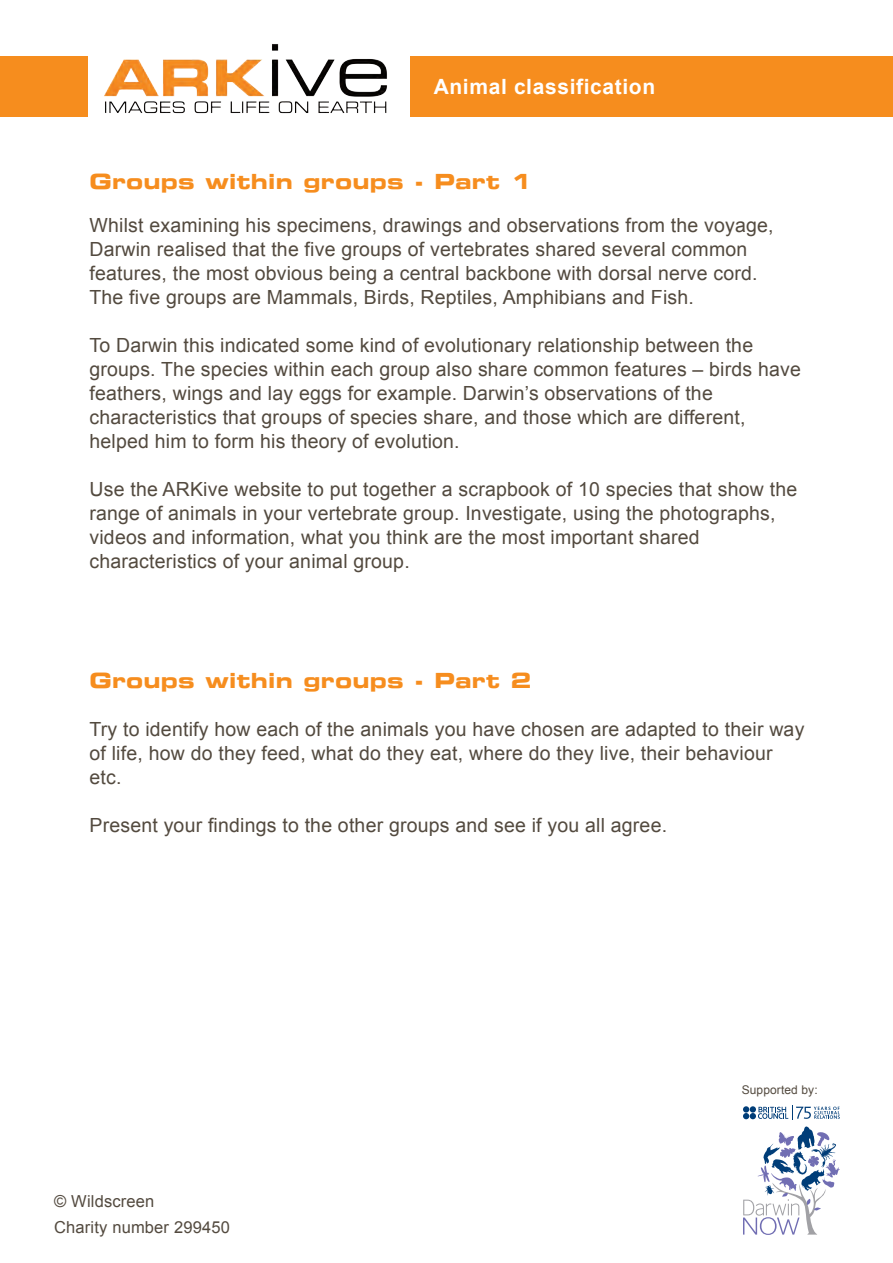
<style>
.page{position:relative;width:893px;height:1263px;background:#fff}
.page>*{position:absolute;margin:0;border:0;box-sizing:border-box;transform-origin:0 0}
.t1{font:21px "Eurostile LT Bold Extended Two";letter-spacing:.01em;color:#f68d1e}
.t2{font:700 21px "Arial";letter-spacing:.03em;color:#fff}
.t3{font:19.5px/24px "Arial";letter-spacing:.01em;color:#534a3f}
.t4{font:16.5px/26px "Arial";letter-spacing:.01em;color:#534a3f}
.t5{font:12px "Arial";letter-spacing:.01em;color:#534a3f}
</style>
<div class="page">
<img style="left:104px;top:44px;width:283px;height:70px">
<div style="left:411px;top:56px;width:482px;height:60px;background:#f68d1e"></div>
<div style="left:0;top:56px;width:88px;height:60px;background:#f68d1e"></div>
<svg style="left:743px;top:1126px;width:97px;height:109px"></svg>
<svg style="left:743px;top:1105px;width:97px;height:15px"></svg>
<p class="t2" style="left:434px;top:73px;width:223px">Animal classification</p>
<p class="t1" style="left:90px;top:166px;width:444px">Groups within groups - Part 1</p>
<p class="t3" style="left:90px;top:214px;width:685px">Whilst examining his specimens, drawings and observations from the voyage, Darwin realised that the five groups of vertebrates shared several common features, the most obvious being a central backbone with dorsal nerve cord.<br>The five groups are Mammals, Birds, Reptiles, Amphibians and Fish.</p>
<p class="t3" style="left:90px;top:334px;width:713px">To Darwin this indicated some kind of evolutionary relationship between the groups. The species within each group also share common features – birds have feathers, wings and lay eggs for example. Darwin’s observations of the characteristics that groups of species share, and those which are different, helped him to form his theory of evolution.</p>
<p class="t3" style="left:90px;top:478px;width:709px">Use the ARKive website to put together a scrapbook of 10 species that show the range of animals in your vertebrate group. Investigate, using the photographs, videos and information, what you think are the most important shared characteristics of your animal group.</p>
<p class="t1" style="left:90px;top:666px;width:444px">Groups within groups - Part 2</p>
<p class="t3" style="left:90px;top:718px;width:716px">Try to identify how each of the animals you have chosen are adapted to their way of life, how do they feed, what do they eat, where do they live, their behaviour etc.</p>
<p class="t3" style="left:90px;top:814px;width:579px">Present your findings to the other groups and see if you all agree.</p>
<p class="t4" style="left:54px;top:1188px;width:177px">© Wildscreen<br>Charity number 299450</p>
<p class="t5" style="left:742px;top:1082px;width:78px">Supported by:</p>
</div>
